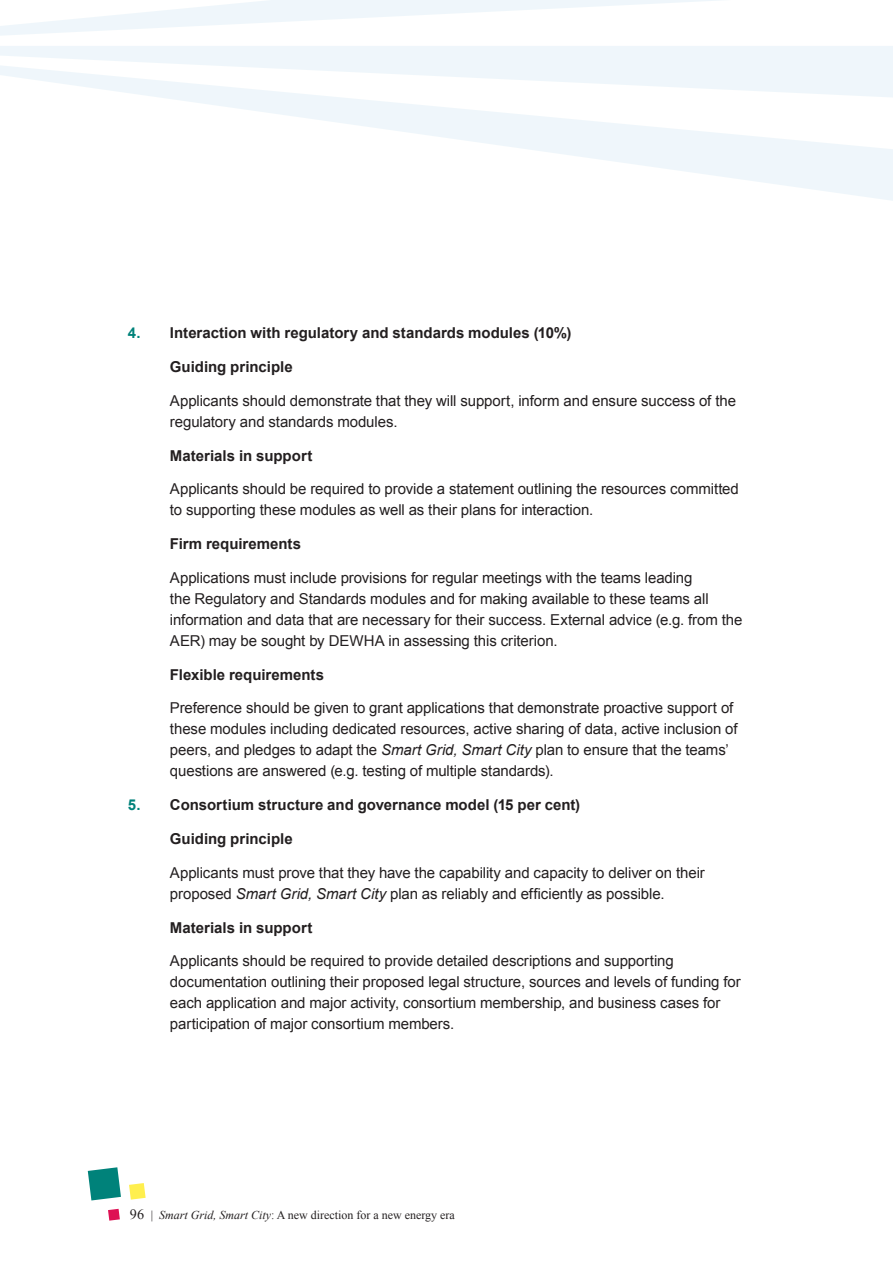
<style>
.page{position:relative;width:893px;height:1263px;background:#fff}
.page>*{position:absolute;margin:0;border:0;box-sizing:border-box;transform-origin:0 0}
.Text{font:15px/21px "Arial";letter-spacing:-.005em;color:#231f20}
.Text-2{font:700 15px "Arial";color:#231f20}
.t1{font:12px "Times New Roman";color:#231f20}
.s1{color:#00827a}
.s2{font-style:italic}
.s3{font-size:14.25px}
</style>
<div class="page">
<svg style="left:129px;top:1183px;width:17px;height:16px"></svg>
<svg style="left:88px;top:1167px;width:33px;height:33px"></svg>
<svg style="left:108px;top:1209px;width:12px;height:11px"></svg>
<svg style="left:0;top:46px;width:893px;height:155px"></svg>
<svg style="left:0;top:0;width:719px;height:36px"></svg>
<p class="Text-2" style="left:128px;top:323px;width:445px"><span class="s1">4.</span> Interaction with regulatory and standards modules (10%)</p>
<p class="Text-2" style="left:170px;top:357px;width:124px">Guiding principle</p>
<p class="Text" style="left:170px;top:390px;width:568px">Applicants should demonstrate that they will support, inform and ensure success of the regulatory and standards modules.</p>
<p class="Text-2" style="left:170px;top:445px;width:144px">Materials in support</p>
<p class="Text" style="left:170px;top:479px;width:570px">Applicants should be required to provide a statement outlining the resources committed to supporting these modules as well as their plans for interaction.</p>
<p class="Text-2" style="left:170px;top:534px;width:133px">Firm requirements</p>
<p class="Text" style="left:170px;top:567px;width:574px">Applications must include provisions for regular meetings with the teams leading<br>the Regulatory and Standards modules and for making available to these teams all information and data that are necessary for their success. External advice (e.g. from the AER) may be sought by DEWHA in assessing this criterion.</p>
<p class="Text-2" style="left:170px;top:664px;width:156px">Flexible requirements</p>
<p class="Text" style="left:170px;top:698px;width:569px">Preference should be given to grant applications that demonstrate proactive support of these modules including dedicated resources, active sharing of data, active inclusion of peers, and pledges to adapt the <span class="s2">Smart Grid, Smart City</span> plan to ensure that the teams’ questions are answered (e.g. testing of multiple standards).</p>
<p class="Text-2" style="left:128px;top:795px;width:454px"><span class="s1">5.</span> Consortium structure and governance model (15 per cent)</p>
<p class="Text-2" style="left:170px;top:829px;width:124px">Guiding principle</p>
<p class="Text" style="left:170px;top:862px;width:536px">Applicants must prove that they have the capability and capacity to deliver on their proposed <span class="s2">Smart Grid, Smart City</span> plan as reliably and efficiently as possible.</p>
<p class="Text-2" style="left:170px;top:917px;width:144px">Materials in support</p>
<p class="Text" style="left:170px;top:951px;width:572px">Applicants should be required to provide detailed descriptions and supporting documentation outlining their proposed legal structure, sources and levels of funding for each application and major activity, consortium membership, and business cases for participation of major consortium members.</p>
<p class="t1" style="left:130px;top:1208px;width:326px"><span class="s3">96</span> | <span class="s2">Smart Grid, Smart City</span>: A new direction for a new energy era</p>
</div>
